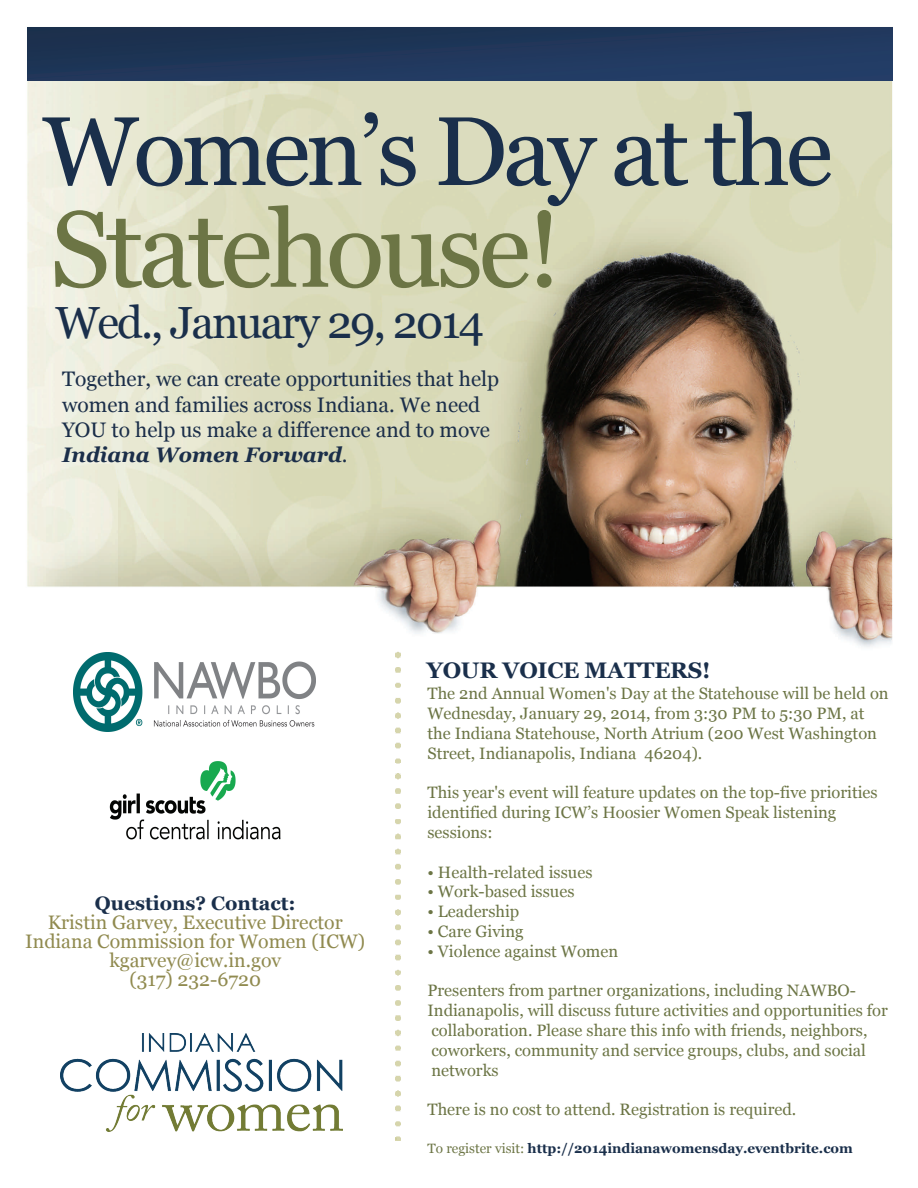
<style>
.page{position:relative;width:918px;height:1188px;background:#fff}
.page>*{position:absolute;margin:0;border:0;box-sizing:border-box;transform-origin:0 0}
.t1{font:108px "Georgia";letter-spacing:-.045em;color:#6c7545}
.t2{font:97.5px "Georgia";letter-spacing:-.045em;color:#1a2f4b}
.t3{font:45px "Georgia";letter-spacing:-.045em;color:#1a2f4b}
.t4{font:700 22.5px "Georgia";letter-spacing:-.01em;color:#1a2f4b}
.t5{font:21px/25.2px "Georgia";color:#1b2e49}
.t6{font:19.5px/18.9px "Georgia";color:#908a4f;text-align:center}
.t7{font:700 19.5px "Georgia";color:#1a2f4b}
.t8{font:16.5px/19.8px "Georgia";color:#6c7545}
.t9{font:700 13.5px "Georgia";color:#1a2f4b}
.s1{font-weight:700;font-style:italic}
.s2{font-weight:400;color:#6c7545}
</style>
<div class="page">
<img style="left:27px;top:27px;width:866px;height:620px">
<img style="left:27px;top:27px;width:865px;height:54px">
<img style="left:395px;top:651px;width:6px;height:490px">
<img style="left:60px;top:1034px;width:283px;height:98px">
<img style="left:109px;top:761px;width:172px;height:79px">
<img style="left:74px;top:652px;width:242px;height:80px">
<h2 class="t2" style="left:43px;top:92px;width:792px">Women’s Day at the</h2>
<h1 class="t1" style="left:50px;top:184px;width:513px">Statehouse!</h1>
<h3 class="t3" style="left:56px;top:296px;width:430px">Wed., January 29, 2014</h3>
<p class="t5" style="left:62px;top:367px;width:439px">Together, we can create opportunities that help women and families across Indiana. We need YOU to help us make a difference and to move <span class="s1">Indiana Women Forward</span>.</p>
<p class="t7" style="left:95px;top:891px;width:202px">Questions? Contact:</p>
<p class="t6" style="left:25px;top:913px;width:342px">Kristin Garvey, Executive Director<br>Indiana Commission for Women (ICW) kgarvey@icw.in.gov<br>(317) 232-6720</p>
<h3 class="t4" style="left:427px;top:656px;width:286px">YOUR VOICE MATTERS!</h3>
<p class="t8" style="left:427px;top:684px;width:463px">The 2nd Annual Women's Day at the Statehouse will be held on Wednesday, January 29, 2014, from 3:30 PM to 5:30 PM, at the Indiana Statehouse, North Atrium (200 West Washington Street, Indianapolis, Indiana 46204).</p>
<p class="t8" style="left:427px;top:783px;width:452px">This year's event will feature updates on the top-five priorities identified during ICW’s Hoosier Women Speak listening sessions:</p>
<p class="t8" style="left:427px;top:862px;width:166px">• Health-related issues</p>
<p class="t8" style="left:427px;top:882px;width:149px">• Work-based issues</p>
<p class="t8" style="left:427px;top:902px;width:93px">• Leadership</p>
<p class="t8" style="left:427px;top:922px;width:98px">• Care Giving</p>
<p class="t8" style="left:427px;top:942px;width:192px">• Violence against Women</p>
<p class="t8" style="left:427px;top:981px;width:462px">Presenters from partner organizations, including NAWBO-Indianapolis, will discuss future activities and opportunities for collaboration. Please share this info with friends, neighbors, coworkers, community and service groups, clubs, and social networks</p>
<p class="t8" style="left:427px;top:1100px;width:370px">There is no cost to attend. Registration is required.</p>
<p class="t9" style="left:427px;top:1140px;width:427px"><span class="s2">To register visit:</span> http://2014indianawomensday.eventbrite.com</p>
</div>
